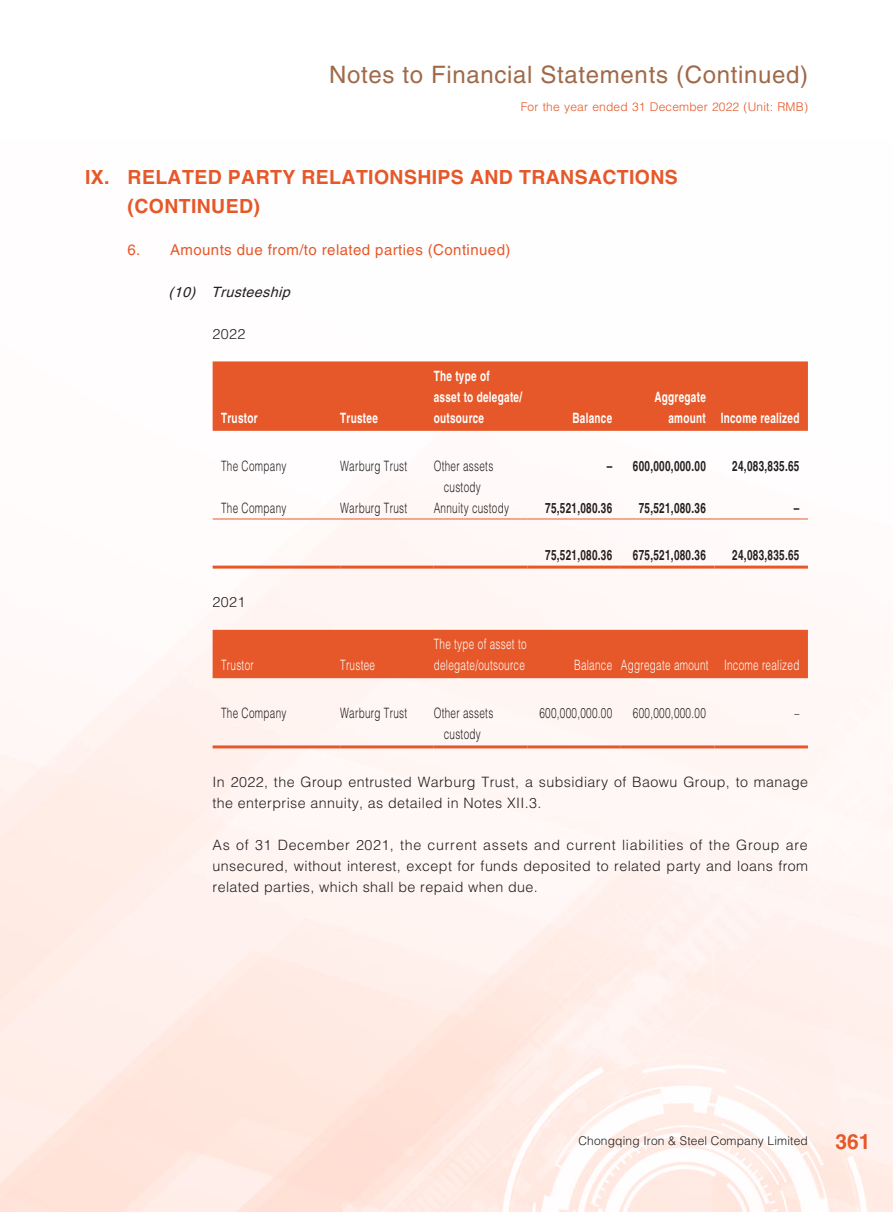
<style>
.page{position:relative;width:893px;height:1212px;background:#fff}
.page>*{position:absolute;margin:0;border:0;box-sizing:border-box;transform-origin:0 0}
.t1{font:24px "Helvetica LT Std";letter-spacing:.03em;color:#9f6a49}
.t2{font:700 21px "Helvetica LT Std";color:#e65829}
.t3{font:700 19.5px/28.5px "Helvetica LT Std";letter-spacing:.02em;color:#e65829}
.t4{font:15px "Helvetica LT Std";letter-spacing:.03em;color:#e65829}
.t5{font:300 14.25px/21px "Helvetica LT Std";letter-spacing:.03em;color:#231f20}
.t6{font:300 14.25px/21px "Helvetica LT Std";letter-spacing:.03em;color:#231f20;text-align:center;scale:.7 1}
.t7{font:700 14.25px "Helvetica LT Std";letter-spacing:.03em;color:#231f20;scale:.7 1}
.t8{font:700 14.25px/21px "Helvetica LT Std";letter-spacing:.03em;color:#fff;scale:.7 1}
.t9{font:300 14.25px/21px "Helvetica LT Std";letter-spacing:.03em;color:#fff;scale:.7 1}
.t10{font:italic 14.25px "Helvetica LT Std";color:#231f20}
.t11{font:300 12px "Helvetica LT Std";letter-spacing:.015em;color:#e65829}
.t12{font:300 12px "Helvetica LT Std";letter-spacing:.015em;color:#231f20}
</style>
<div class="page">
<div style="left:213px;top:361px;width:595px;height:70px;background:#e65829"></div>
<hr style="left:213px;top:519px;width:127px;height:1px;background:#e65829">
<hr style="left:340px;top:519px;width:94px;height:1px;background:#e65829">
<hr style="left:434px;top:519px;width:93px;height:1px;background:#e65829">
<hr style="left:527px;top:519px;width:94px;height:1px;background:#e65829">
<hr style="left:621px;top:519px;width:93px;height:1px;background:#e65829">
<hr style="left:714px;top:519px;width:94px;height:1px;background:#e65829">
<hr style="left:213px;top:566px;width:127px;height:3px;background:#e65829">
<hr style="left:340px;top:566px;width:94px;height:3px;background:#e65829">
<hr style="left:434px;top:566px;width:93px;height:3px;background:#e65829">
<hr style="left:527px;top:566px;width:94px;height:3px;background:#e65829">
<hr style="left:621px;top:566px;width:93px;height:3px;background:#e65829">
<hr style="left:714px;top:566px;width:94px;height:3px;background:#e65829">
<div style="left:213px;top:630px;width:595px;height:48px;background:#e65829"></div>
<hr style="left:213px;top:745px;width:127px;height:3px;background:#e65829">
<hr style="left:340px;top:745px;width:94px;height:3px;background:#e65829">
<hr style="left:434px;top:745px;width:93px;height:3px;background:#e65829">
<hr style="left:527px;top:745px;width:94px;height:3px;background:#e65829">
<hr style="left:621px;top:745px;width:93px;height:3px;background:#e65829">
<hr style="left:714px;top:745px;width:94px;height:3px;background:#e65829">
<h1 class="t1" style="left:329px;top:61px;width:481px">Notes to Financial Statements (Continued)</h1>
<p class="t11" style="left:521px;top:99px;width:289px">For the year ended 31 December 2022 (Unit: RMB)</p>
<h3 class="t3" style="left:128px;top:163px;width:552px;text-indent:-43px">IX. RELATED PARTY RELATIONSHIPS AND TRANSACTIONS (CONTINUED)</h3>
<p class="t4" style="left:128px;top:241px;width:384px">6. Amounts due from/to related parties (Continued)</p>
<p class="t10" style="left:169px;top:283px;width:127px">(10) Trusteeship</p>
<p class="t5" style="left:213px;top:323px;width:34px">2022</p>
<p class="t8" style="left:221px;top:407px;width:54px">Trustor</p>
<p class="t8" style="left:340px;top:407px;width:55px">Trustee</p>
<p class="t8" style="left:434px;top:365px;width:128px">The type of<br>asset to delegate/ outsource</p>
<p class="t8" style="left:572px;top:407px;width:59px">Balance</p>
<p class="t8" style="left:668px;top:386px;width:189px;text-indent:-14px">Aggregate<br>amount Income realized</p>
<p class="t6" style="left:221px;top:455px;width:95px">The Company</p>
<p class="t6" style="left:340px;top:455px;width:97px">Warburg Trust</p>
<p class="t6" style="left:434px;top:455px;width:87px">Other assets custody</p>
<p class="t7" style="left:607px;top:457px;width:143px">– 600,000,000.00</p>
<p class="t7" style="left:732px;top:457px;width:97px">24,083,835.65</p>
<p class="t6" style="left:221px;top:497px;width:95px">The Company</p>
<p class="t6" style="left:340px;top:497px;width:97px">Warburg Trust</p>
<p class="t6" style="left:434px;top:497px;width:109px">Annuity custody</p>
<p class="t7" style="left:545px;top:499px;width:97px">75,521,080.36</p>
<p class="t7" style="left:639px;top:499px;width:97px">75,521,080.36</p>
<p class="t7" style="left:794px;top:499px;width:9px">–</p>
<p class="t7" style="left:545px;top:546px;width:97px">75,521,080.36</p>
<p class="t7" style="left:633px;top:546px;width:106px">675,521,080.36</p>
<p class="t7" style="left:732px;top:546px;width:97px">24,083,835.65</p>
<p class="t5" style="left:213px;top:591px;width:34px">2021</p>
<p class="t9" style="left:221px;top:654px;width:48px">Trustor</p>
<p class="t9" style="left:340px;top:654px;width:51px">Trustee</p>
<p class="t9" style="left:434px;top:633px;width:134px">The type of asset to delegate/outsource</p>
<p class="t9" style="left:574px;top:654px;width:323px">Balance Aggregate amount Income realized</p>
<p class="t6" style="left:221px;top:703px;width:95px">The Company</p>
<p class="t6" style="left:340px;top:703px;width:97px">Warburg Trust</p>
<p class="t6" style="left:434px;top:703px;width:87px">Other assets custody</p>
<p class="t6" style="left:539px;top:703px;width:106px">600,000,000.00</p>
<p class="t6" style="left:633px;top:703px;width:106px">600,000,000.00</p>
<p class="t6" style="left:794px;top:703px;width:9px">–</p>
<p class="t5" style="left:213px;top:771px;width:597px">In 2022, the Group entrusted Warburg Trust, a subsidiary of Baowu Group, to manage the enterprise annuity, as detailed in Notes XII.3.</p>
<p class="t5" style="left:213px;top:834px;width:597px;text-align:justify">As of 31 December 2021, the current assets and current liabilities of the Group are unsecured, without interest, except for funds deposited to related party and loans from related parties, which shall be repaid when due.</p>
<p class="t12" style="left:578px;top:1133px;width:231px">Chongqing Iron &amp; Steel Company Limited</p>
<h2 class="t2" style="left:836px;top:1129px;width:37px">361</h2>
</div>
